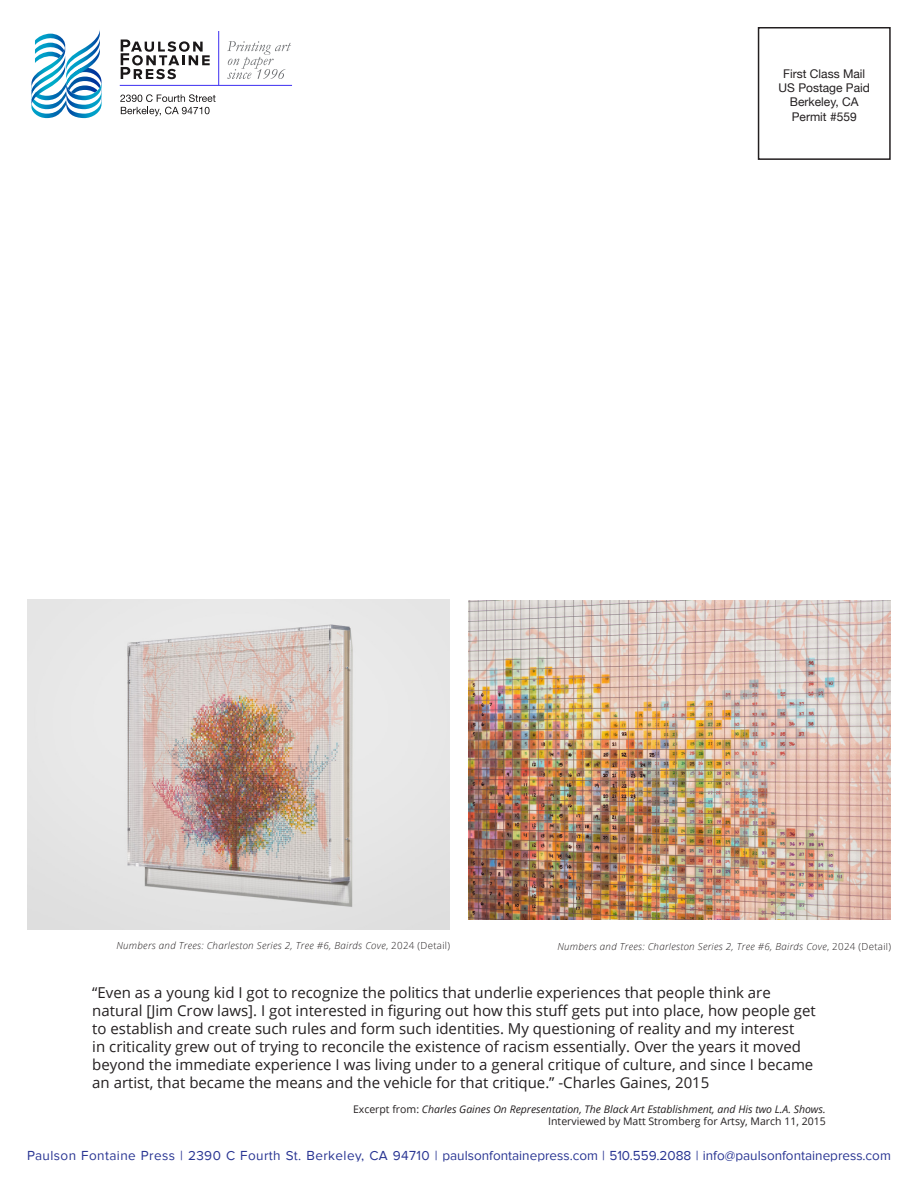
<style>
.page{position:relative;width:918px;height:1188px;background:#fff}
.page>*{position:absolute;margin:0;border:0;box-sizing:border-box;transform-origin:0 0}
.t1{font:15px/18px "Open Sans";color:#231f20}
.t2{font:13.5px "Proxima Nova";color:#293593}
.t3{font:12px "Helvetica Neue";color:#231f20}
.t4{font:italic 10.5px "Open Sans";color:#231f20}
.t5{font:10.5px "Open Sans";color:#231f20}
.t6{font:italic 300 9.75px "Open Sans";letter-spacing:.03em;color:#231f20}
.s1{font-style:normal}
</style>
<div class="page">
<div style="left:758px;top:27px;width:133px;height:133px;border:2px solid #231f20"></div>
<svg style="left:31px;top:30px;width:71px;height:88px"></svg>
<hr style="left:218px;top:31px;width:1px;height:54px;background:#3c2ff1">
<hr style="left:120px;top:85px;width:172px;height:1px;background:#3c2ff1">
<svg style="left:227px;top:41px;width:64px;height:38px"></svg>
<svg style="left:121px;top:39px;width:89px;height:40px"></svg>
<svg style="left:120px;top:94px;width:96px;height:22px"></svg>
<img style="left:468px;top:600px;width:423px;height:319px">
<img style="left:27px;top:600px;width:423px;height:330px">
<p class="t3" style="left:783px;top:65px;width:83px">First Class Mail</p>
<p class="t3" style="left:779px;top:79px;width:93px">US Postage Paid</p>
<p class="t3" style="left:790px;top:93px;width:70px">Berkeley, CA</p>
<p class="t3" style="left:792px;top:108px;width:66px">Permit #559</p>
<p class="t6" style="left:116px;top:939px;width:335px">Numbers and Trees: Charleston Series 2, Tree #6, Bairds Cove<span class="s1">, 2024 (Detail)</span></p>
<p class="t6" style="left:557px;top:940px;width:335px">Numbers and Trees: Charleston Series 2, Tree #6, Bairds Cove<span class="s1">, 2024 (Detail)</span></p>
<p class="t1" style="left:92px;top:983px;width:725px">“Even as a young kid I got to recognize the politics that underlie experiences that people think are natural [Jim Crow laws]. I got interested in figuring out how this stuff gets put into place, how people get to establish and create such rules and form such identities. My questioning of reality and my interest<br>in criticality grew out of trying to reconcile the existence of racism essentially. Over the years it moved beyond the immediate experience I was living under to a general critique of culture, and since I became an artist, that became the means and the vehicle for that critique.” -Charles Gaines, 2015</p>
<p class="t4" style="left:353px;top:1102px;width:474px"><span class="s1">Excerpt from:</span> Charles Gaines On Representation, The Black Art Establishment, and His two L.A. Shows.</p>
<p class="t5" style="left:548px;top:1114px;width:279px">Interviewed by Matt Stromberg for Artsy, March 11, 2015</p>
<p class="t2" style="left:27px;top:1148px;width:865px">Paulson Fontaine Press | 2390 C Fourth St. Berkeley, CA 94710 | paulsonfontainepress.com | 510.559.2088 | info@paulsonfontainepress.com</p>
</div>
